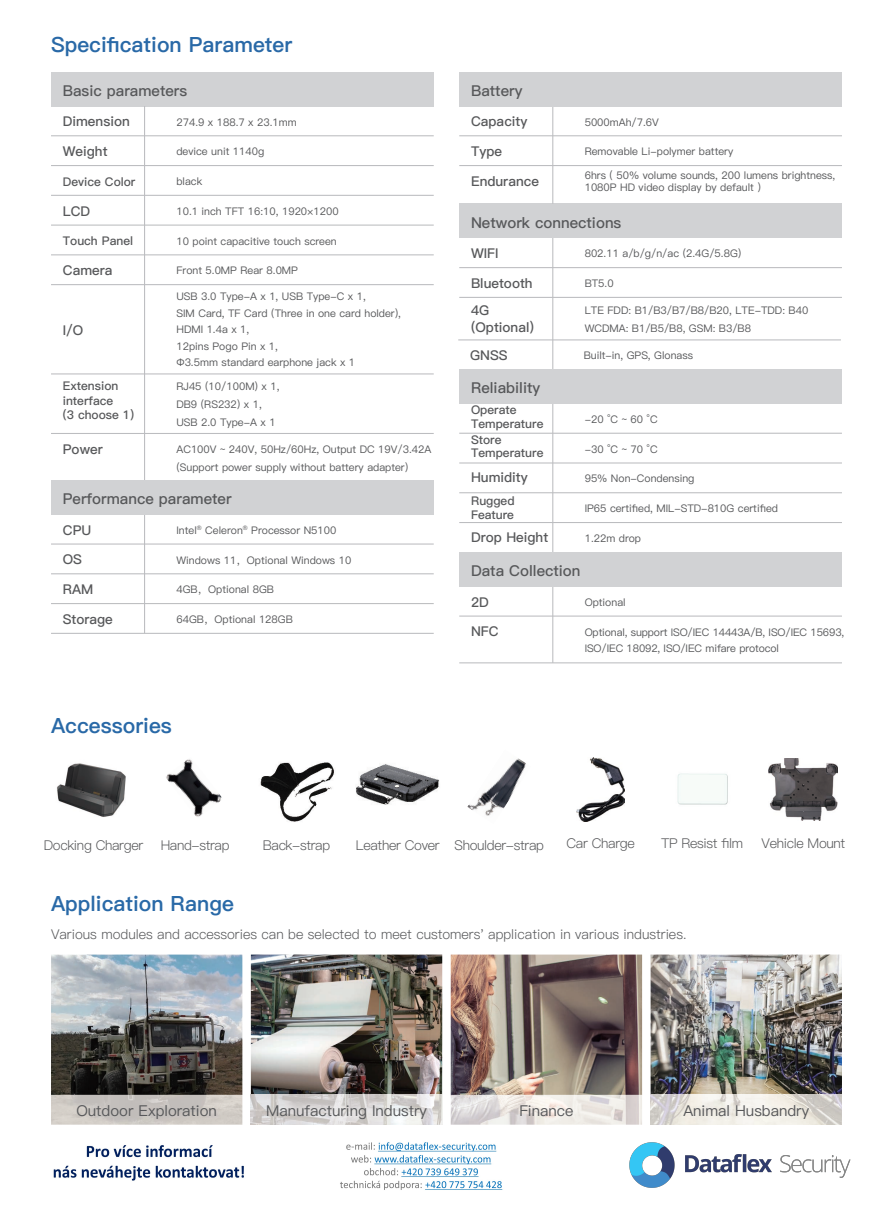
<style>
.page{position:relative;width:893px;height:1212px;background:#fff}
.page>*{position:absolute;margin:0;border:0;box-sizing:border-box;transform-origin:0 0}
.t1{font:21px "Ping Fang SC Heavy";color:#2969a7}
.t2{font:15px "Ping Fang SC Bold";color:#57585a}
.t3{font:15px "Ping Fang SC Medium";color:#57585a}
.t4{font:13.5px/27.6px "Ping Fang SC Bold";color:#57585a}
.t5{font:13.5px "Ping Fang SC Regular";letter-spacing:-.025em;color:#57585a}
.t6{font:13.5px "Ping Fang SC Regular";color:#57585a}
.t7{font:12px/14.4px "Ping Fang SC Bold";color:#57585a}
.t8{font:10.5px/16.5px "Ping Fang SC Medium";color:#57585a}
</style>
<div class="page">
<img style="left:251px;top:954px;width:191px;height:141px">
<img style="left:51px;top:954px;width:191px;height:141px">
<img style="left:451px;top:954px;width:191px;height:141px">
<img style="left:651px;top:954px;width:191px;height:141px">
<img style="left:51px;top:1095px;width:191px;height:30px">
<img style="left:251px;top:1095px;width:191px;height:30px">
<img style="left:451px;top:1095px;width:191px;height:30px">
<img style="left:651px;top:1095px;width:191px;height:30px">
<div style="left:51px;top:72px;width:383px;height:34px;background:#d1d2d4"></div>
<hr style="left:51px;top:135px;width:383px;height:1px;background:#bcbdc0">
<hr style="left:51px;top:165px;width:383px;height:1px;background:#bcbdc0">
<hr style="left:51px;top:195px;width:383px;height:1px;background:#bcbdc0">
<hr style="left:51px;top:225px;width:383px;height:1px;background:#bcbdc0">
<hr style="left:51px;top:254px;width:383px;height:1px;background:#bcbdc0">
<hr style="left:144px;top:106px;width:1px;height:376px;background:#bcbdc0">
<hr style="left:552px;top:238px;width:1px;height:131px;background:#bcbdc0">
<hr style="left:552px;top:403px;width:1px;height:149px;background:#bcbdc0">
<hr style="left:552px;top:586px;width:1px;height:77px;background:#bcbdc0">
<div style="left:459px;top:552px;width:383px;height:34px;background:#d1d2d4"></div>
<hr style="left:459px;top:615px;width:383px;height:2px;background:#bcbdc0">
<hr style="left:459px;top:662px;width:383px;height:1px;background:#bcbdc0">
<hr style="left:51px;top:284px;width:383px;height:1px;background:#bcbdc0">
<hr style="left:51px;top:373px;width:383px;height:1px;background:#bcbdc0">
<hr style="left:51px;top:433px;width:383px;height:1px;background:#bcbdc0">
<hr style="left:458px;top:339px;width:383px;height:1px;background:#bcbdc0">
<hr style="left:144px;top:514px;width:1px;height:119px;background:#bcbdc0">
<div style="left:51px;top:480px;width:383px;height:34px;background:#d1d2d4"></div>
<hr style="left:51px;top:543px;width:383px;height:1px;background:#bcbdc0">
<hr style="left:51px;top:573px;width:383px;height:1px;background:#bcbdc0">
<hr style="left:51px;top:603px;width:383px;height:1px;background:#bcbdc0">
<div style="left:459px;top:204px;width:383px;height:34px;background:#d1d2d4"></div>
<hr style="left:459px;top:267px;width:383px;height:1px;background:#bcbdc0">
<hr style="left:459px;top:297px;width:383px;height:1px;background:#bcbdc0">
<div style="left:459px;top:369px;width:383px;height:34px;background:#d1d2d4"></div>
<hr style="left:459px;top:433px;width:383px;height:1px;background:#bcbdc0">
<hr style="left:459px;top:462px;width:383px;height:1px;background:#bcbdc0">
<hr style="left:459px;top:492px;width:383px;height:1px;background:#bcbdc0">
<hr style="left:459px;top:522px;width:383px;height:1px;background:#bcbdc0">
<hr style="left:552px;top:106px;width:1px;height:98px;background:#bcbdc0">
<div style="left:459px;top:72px;width:383px;height:34px;background:#d1d2d4"></div>
<hr style="left:459px;top:135px;width:383px;height:1px;background:#bcbdc0">
<hr style="left:459px;top:165px;width:383px;height:1px;background:#bcbdc0">
<hr style="left:51px;top:633px;width:383px;height:1px;background:#bcbdc0">
<img style="left:166px;top:759px;width:56px;height:58px">
<img style="left:356px;top:764px;width:83px;height:41px">
<img style="left:260px;top:762px;width:74px;height:60px">
<img style="left:576px;top:757px;width:48px;height:64px">
<img style="left:677px;top:773px;width:51px;height:32px">
<img style="left:467px;top:758px;width:59px;height:58px">
<img style="left:57px;top:763px;width:69px;height:54px">
<img style="left:769px;top:758px;width:69px;height:62px">
<img style="left:629px;top:1142px;width:222px;height:46px">
<img style="left:53px;top:1145px;width:191px;height:36px">
<img style="left:340px;top:1142px;width:163px;height:48px">
<h1 class="t1" style="left:51px;top:32px;width:243px">Specification Parameter</h1>
<h2 class="t2" style="left:63px;top:82px;width:126px">Basic parameters</h2>
<p class="t4" style="left:63px;top:108px;width:69px">Dimension</p>
<p class="t4" style="left:63px;top:138px;width:46px">Weight</p>
<p class="t7" style="left:63px;top:175px;width:74px">Device Color</p>
<p class="t4" style="left:63px;top:197px;width:29px">LCD</p>
<p class="t7" style="left:63px;top:234px;width:72px">Touch Panel</p>
<p class="t4" style="left:63px;top:257px;width:51px">Camera</p>
<p class="t8" style="left:176px;top:114px;width:122px">274.9 x 188.7 x 23.1mm</p>
<p class="t8" style="left:176px;top:143px;width:89px">device unit 1140g</p>
<p class="t8" style="left:176px;top:173px;width:27px">black</p>
<p class="t8" style="left:176px;top:203px;width:164px">10.1 inch TFT 16:10, 1920×1200</p>
<p class="t8" style="left:176px;top:233px;width:162px">10 point capacitive touch screen</p>
<p class="t8" style="left:176px;top:262px;width:123px">Front 5.0MP Rear 8.0MP</p>
<p class="t4" style="left:63px;top:316px;width:22px">I/O</p>
<p class="t7" style="left:63px;top:379px;width:73px">Extension interface<br>(3 choose 1)</p>
<p class="t4" style="left:63px;top:435px;width:41px">Power</p>
<p class="t8" style="left:176px;top:288px;width:226px">USB 3.0 Type-A x 1, USB Type-C x 1,<br>SIM Card, TF Card (Three in one card holder),<br>HDMI 1.4a x 1,<br>12pins Pogo Pin x 1,<br>Φ3.5mm standard earphone jack x 1</p>
<p class="t8" style="left:176px;top:377px;width:105px;line-height:18px">RJ45 (10/100M) x 1,<br>DB9 (RS232) x 1,<br>USB 2.0 Type-A x 1</p>
<p class="t8" style="left:176px;top:440px;width:256px;line-height:18px">AC100V ~ 240V, 50Hz/60Hz, Output DC 19V/3.42A (Support power supply without battery adapter)</p>
<h2 class="t2" style="left:63px;top:490px;width:170px">Performance parameter</h2>
<p class="t4" style="left:63px;top:516px;width:30px">CPU</p>
<p class="t4" style="left:63px;top:546px;width:21px">OS</p>
<p class="t4" style="left:63px;top:576px;width:32px">RAM</p>
<p class="t4" style="left:63px;top:605px;width:52px">Storage</p>
<p class="t8" style="left:176px;top:522px;width:161px">Intel<sup>®</sup> Celeron<sup>®</sup> Processor N5100</p>
<p class="t8" style="left:176px;top:552px;width:176px">Windows 11，Optional Windows 10</p>
<p class="t8" style="left:176px;top:581px;width:99px">4GB，Optional 8GB</p>
<p class="t8" style="left:176px;top:611px;width:118px">64GB，Optional 128GB</p>
<h1 class="t1" style="left:51px;top:712px;width:122px">Accessories</h1>
<h2 class="t2" style="left:471px;top:82px;width:53px">Battery</h2>
<p class="t4" style="left:471px;top:108px;width:58px">Capacity</p>
<p class="t4" style="left:471px;top:138px;width:33px">Type</p>
<p class="t4" style="left:471px;top:168px;width:69px">Endurance</p>
<p class="t8" style="left:585px;top:114px;width:76px">5000mAh/7.6V</p>
<p class="t8" style="left:585px;top:143px;width:150px">Removable Li-polymer battery</p>
<p class="t8" style="left:585px;top:169px;width:252px;line-height:12.6px">6hrs ( 50% volume sounds, 200 lumens brightness,<br>1080P HD video display by default )</p>
<h2 class="t2" style="left:471px;top:214px;width:152px">Network connections</h2>
<p class="t4" style="left:471px;top:240px;width:29px">WIFI</p>
<p class="t4" style="left:471px;top:270px;width:63px">Bluetooth<br>4G</p>
<p class="t4" style="left:471px;top:313px;width:64px">(Optional)</p>
<p class="t8" style="left:585px;top:245px;width:158px">802.11 a/b/g/n/ac (2.4G/5.8G)</p>
<p class="t8" style="left:585px;top:275px;width:30px">BT5.0</p>
<p class="t8" style="left:585px;top:301px;width:225px;line-height:18px">LTE FDD: B1/B3/B7/B8/B20, LTE-TDD: B40<br>WCDMA: B1/B5/B8, GSM: B3/B8</p>
<p class="t4" style="left:470px;top:342px;width:39px">GNSS</p>
<p class="t8" style="left:584px;top:348px;width:111px">Built-in, GPS, Glonass</p>
<h2 class="t2" style="left:471px;top:379px;width:71px">Reliability</h2>
<p class="t7" style="left:471px;top:403px;width:74px;line-height:13.5px">Operate<br>Temperature</p>
<p class="t7" style="left:471px;top:433px;width:74px;line-height:13.5px">Store<br>Temperature</p>
<p class="t4" style="left:471px;top:464px;width:58px">Humidity</p>
<p class="t7" style="left:471px;top:493px;width:45px">Rugged<br>Feature</p>
<p class="t4" style="left:471px;top:524px;width:79px">Drop Height</p>
<p class="t8" style="left:585px;top:411px;width:75px">-20 °C ~ 60 °C</p>
<p class="t8" style="left:585px;top:441px;width:75px">-30 °C ~ 70 °C</p>
<p class="t8" style="left:585px;top:471px;width:111px">95% Non-Condensing</p>
<p class="t8" style="left:585px;top:500px;width:195px">IP65 certified, MIL-STD-810G certified</p>
<p class="t8" style="left:585px;top:530px;width:58px">1.22m drop</p>
<h2 class="t2" style="left:471px;top:562px;width:111px">Data Collection</h2>
<p class="t4" style="left:471px;top:588px;width:19px">2D</p>
<p class="t4" style="left:471px;top:618px;width:29px">NFC</p>
<p class="t8" style="left:585px;top:594px;width:42px">Optional</p>
<p class="t8" style="left:585px;top:624px;width:261px">Optional, support ISO/IEC 14443A/B, ISO/IEC 15693,<br>ISO/IEC 18092, ISO/IEC mifare protocol</p>
<p class="t5" style="left:44px;top:837px;width:101px">Docking Charger</p>
<p class="t5" style="left:161px;top:837px;width:70px">Hand-strap</p>
<p class="t5" style="left:263px;top:837px;width:69px">Back-strap</p>
<p class="t5" style="left:356px;top:837px;width:190px">Leather Cover Shoulder-strap</p>
<p class="t5" style="left:566px;top:835px;width:70px">Car Charge</p>
<p class="t5" style="left:661px;top:835px;width:84px">TP Resist film</p>
<p class="t5" style="left:762px;top:835px;width:85px">Vehicle Mount</p>
<h1 class="t1" style="left:51px;top:891px;width:185px">Application Range</h1>
<p class="t6" style="left:51px;top:926px;width:637px">Various modules and accessories can be selected to meet customers' application in various industries.</p>
<h2 class="t3" style="left:76px;top:1101px;width:142px">Outdoor Exploration</h2>
<h2 class="t3" style="left:266px;top:1101px;width:162px">Manufacturing Industry</h2>
<h2 class="t3" style="left:519px;top:1101px;width:56px">Finance</h2>
<h2 class="t3" style="left:683px;top:1101px;width:127px">Animal Husbandry</h2>
</div>
